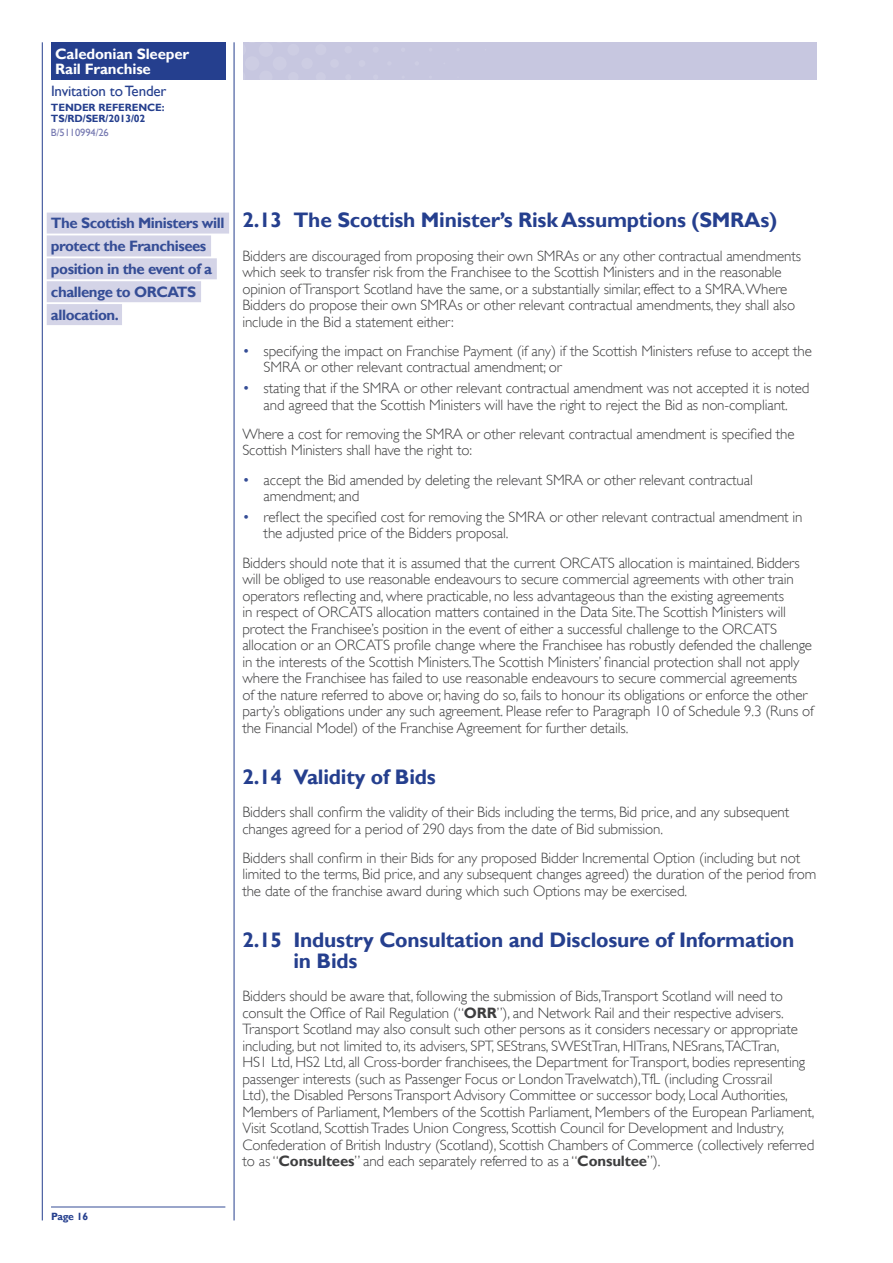
<style>
.page{position:relative;width:893px;height:1263px;background:#fff}
.page>*{position:absolute;margin:0;border:0;box-sizing:border-box;transform-origin:0 0}
.t1{font:700 21px/21px "Gill Sans";letter-spacing:-.01em;color:#253f8e}
.t2{font:300 15px/16.5px "Gill Sans";letter-spacing:-.01em;color:#3e3e3f}
.t3{font:700 15px/22.8px "Gill Sans";letter-spacing:-.03em;color:#354d96}
.t4{font:700 15px/15px "Gill Sans";letter-spacing:-.01em;color:#fff}
.t5{font:15px "Gill Sans";letter-spacing:-.01em;color:#253f8e}
.t6{font:700 10.5px/10.5px "Gill Sans";letter-spacing:-.01em;color:#253f8e}
.t7{font:10.5px "Gill Sans";letter-spacing:-.01em;color:#7477b0}
.s1{color:#354d96}
.s2{font-weight:700}
</style>
<div class="page">
<div style="left:51px;top:42px;width:174px;height:38px;background:#253f8e"></div>
<hr style="left:51px;top:1207px;width:174px;height:1px;background:#354d96">
<hr style="left:234px;top:42px;width:1px;height:1178px;background:#253f8e">
<hr style="left:42px;top:42px;width:1px;height:1178px;background:#253f8e">
<div style="left:243px;top:42px;width:573px;height:38px;background:#c7c7e0"></div>
<div style="left:358px;top:60px;width:7px;height:7px;background:#cdcde3;border-radius:50%"></div>
<div style="left:344px;top:46px;width:8px;height:7px;background:#cdcde3;border-radius:50%"></div>
<div style="left:330px;top:59px;width:9px;height:9px;background:#cdcde3;border-radius:50%"></div>
<div style="left:315px;top:44px;width:11px;height:11px;background:#cdcde3;border-radius:50%"></div>
<div style="left:301px;top:58px;width:12px;height:11px;background:#cdcde3;border-radius:50%"></div>
<div style="left:287px;top:44px;width:12px;height:12px;background:#cdcde3;border-radius:50%"></div>
<div style="left:273px;top:56px;width:14px;height:14px;background:#cdcde3;border-radius:50%"></div>
<div style="left:259px;top:42px;width:14px;height:15px;background:#cdcde3;border-radius:50%"></div>
<div style="left:245px;top:56px;width:14px;height:15px;background:#cdcde3;border-radius:50%"></div>
<div style="left:47px;top:213px;width:182px;height:21px;background:#d4d4e7"></div>
<div style="left:47px;top:235px;width:164px;height:21px;background:#d4d4e7"></div>
<div style="left:47px;top:258px;width:170px;height:21px;background:#d4d4e7"></div>
<div style="left:47px;top:281px;width:154px;height:21px;background:#d4d4e7"></div>
<div style="left:47px;top:304px;width:75px;height:21px;background:#d4d4e7"></div>
<p class="t4" style="left:55px;top:47px;width:136px">Caledonian Sleeper<br>Rail Franchise</p>
<p class="t5" style="left:51px;top:83px;width:117px">Invitation to Tender</p>
<p class="t6" style="left:51px;top:103px;width:115px">TENDER REFERENCE:<br>TS/RD/SER/2013/02</p>
<p class="t7" style="left:51px;top:127px;width:59px">B/5110994/26</p>
<p class="t3" style="left:51px;top:212px;width:175px">The Scottish Ministers will protect the Franchisees position in the event of a challenge to ORCATS allocation.</p>
<p class="t6" style="left:51px;top:1211px;width:39px">Page 16</p>
<h1 class="t1" style="left:242px;top:210px;width:536px">2.13 The Scottish Minister’s Risk Assumptions (SMRAs)</h1>
<p class="t2" style="left:242px;top:247px;width:560px">Bidders are discouraged from proposing their own SMRAs or any other contractual amendments which seek to transfer risk from the Franchisee to the Scottish Ministers and in the reasonable opinion of Transport Scotland have the same, or a substantially similar, effect to a SMRA. Where Bidders do propose their own SMRAs or other relevant contractual amendments, they shall also include in the Bid a statement either:</p>
<p class="t2" style="left:264px;top:343px;width:550px;text-indent:-21px"><span class="s1">•</span> specifying the impact on Franchise Payment (if any) if the Scottish Ministers refuse to accept the<br>SMRA or other relevant contractual amendment; or</p>
<p class="t2" style="left:242px;top:380px;width:569px;text-align:center"><span class="s1">•</span> stating that if the SMRA or other relevant contractual amendment was not accepted it is noted and agreed that the Scottish Ministers will have the right to reject the Bid as non-compliant.</p>
<p class="t2" style="left:242px;top:426px;width:554px">Where a cost for removing the SMRA or other relevant contractual amendment is specified the<br>Scottish Ministers shall have the right to:</p>
<p class="t2" style="left:264px;top:471px;width:491px;text-indent:-21px"><span class="s1">•</span> accept the Bid amended by deleting the relevant SMRA or other relevant contractual amendment; and</p>
<p class="t2" style="left:264px;top:509px;width:540px;text-indent:-21px"><span class="s1">•</span> reflect the specified cost for removing the SMRA or other relevant contractual amendment in the adjusted price of the Bidders proposal.</p>
<p class="t2" style="left:242px;top:554px;width:573px">Bidders should note that it is assumed that the current ORCATS allocation is maintained. Bidders will be obliged to use reasonable endeavours to secure commercial agreements with other train operators reflecting and, where practicable, no less advantageous than the existing agreements<br>in respect of ORCATS allocation matters contained in the Data Site.The Scottish Ministers will protect the Franchisee’s position in the event of either a successful challenge to the ORCATS allocation or an ORCATS profile change where the Franchisee has robustly defended the challenge in the interests of the Scottish Ministers.The Scottish Ministers’ financial protection shall not apply where the Franchisee has failed to use reasonable endeavours to secure commercial agreements<br>of the nature referred to above or, having do so, fails to honour its obligations or enforce the other party’s obligations under any such agreement. Please refer to Paragraph 10 of Schedule 9.3 (Runs of the Financial Model) of the Franchise Agreement for further details.</p>
<h1 class="t1" style="left:242px;top:766px;width:195px">2.14 Validity of Bids</h1>
<p class="t2" style="left:242px;top:804px;width:548px">Bidders shall confirm the validity of their Bids including the terms, Bid price, and any subsequent changes agreed for a period of 290 days from the date of Bid submission.</p>
<p class="t2" style="left:242px;top:849px;width:575px">Bidders shall confirm in their Bids for any proposed Bidder Incremental Option (including but not limited to the terms, Bid price, and any subsequent changes agreed) the duration of the period from the date of the franchise award during which such Options may be exercised.</p>
<h1 class="t1" style="left:293px;top:929px;width:502px;text-indent:-51px">2.15 Industry Consultation and Disclosure of Information in Bids</h1>
<p class="t2" style="left:242px;top:988px;width:574px">Bidders should be aware that, following the submission of Bids,Transport Scotland will need to consult the Office of Rail Regulation (“<span class="s2">ORR</span>”), and Network Rail and their respective advisers.<br>Transport Scotland may also consult such other persons as it considers necessary or appropriate including, but not limited to, its advisers, SPT, SEStrans, SWEStTran, HITrans, NESrans,TACTran,<br>HS1 Ltd, HS2 Ltd, all Cross-border franchisees, the Department for Transport, bodies representing passenger interests (such as Passenger Focus or London Travelwatch),TfL (including Crossrail<br>Ltd), the Disabled Persons Transport Advisory Committee or successor body, Local Authorities, Members of Parliament, Members of the Scottish Parliament, Members of the European Parliament, Visit Scotland, Scottish Trades Union Congress, Scottish Council for Development and Industry, Confederation of British Industry (Scotland), Scottish Chambers of Commerce (collectively referred to as “<span class="s2">Consultees</span>” and each separately referred to as a “<span class="s2">Consultee</span>”).</p>
</div>
